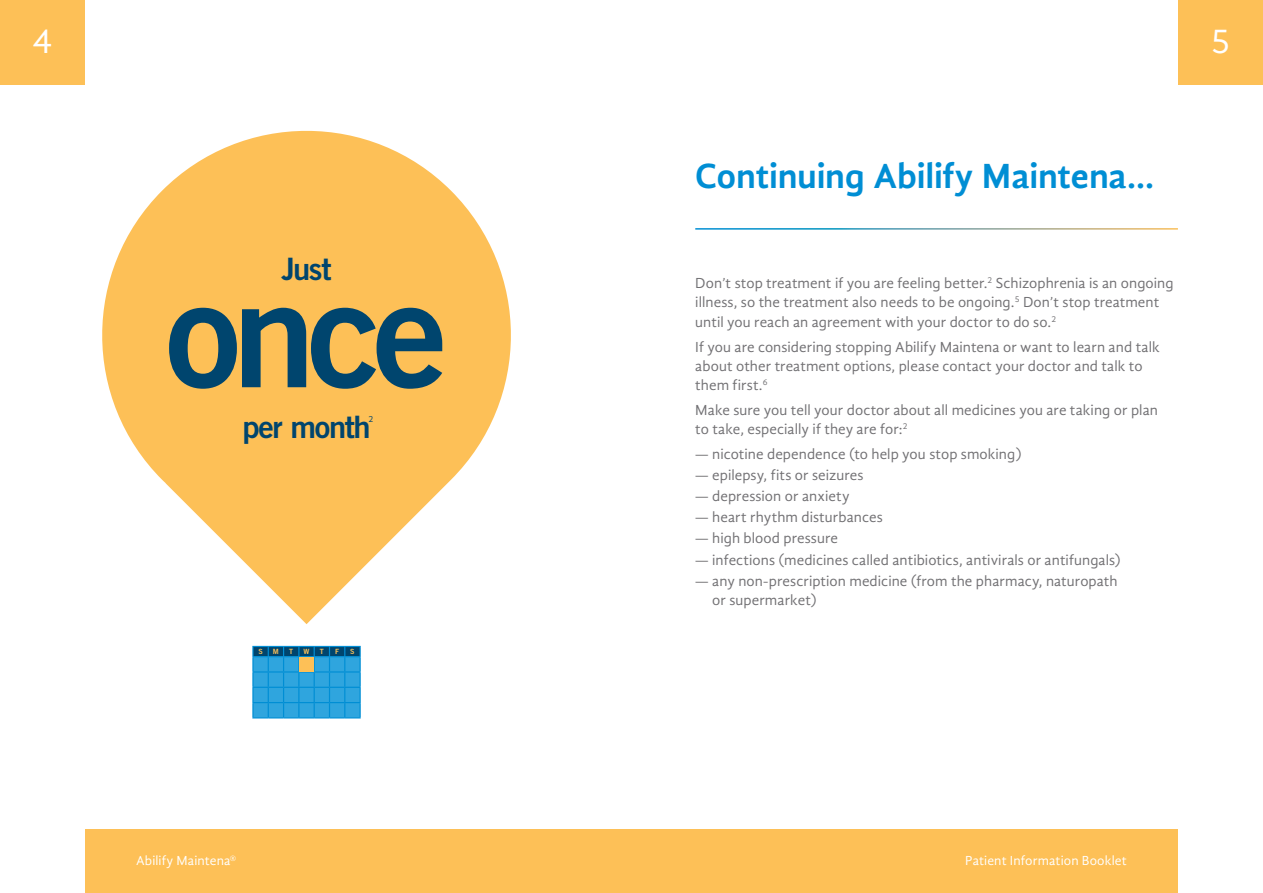
<style>
.page{position:relative;width:1263px;height:893px;background:#fff}
.page>*{position:absolute;margin:0;border:0;box-sizing:border-box;transform-origin:0 0}
.t1{font:150px "Trade Gothic LT Std Bd 2";color:#00456e}
.t2{font:700 36px "Gandhi Sans";letter-spacing:-.005em;color:#008ed4}
.t3{font:36px "Gandhi Sans";color:#fff}
.t4{font:30.9px "Trade Gothic LT Std Bd 2";letter-spacing:-.045em;color:#00456e}
.t5{font:15px/19px "Gandhi Sans";letter-spacing:.005em;color:#717073}
.t6{font:13.5px "Gandhi Sans";letter-spacing:.01em;color:#fff}
.t7{font:9px "Gandhi Sans";color:#00456e}
.t8{font:7.2px "Trade Gothic LT Std Bd 2";color:#fdc057}
</style>
<div class="page">
<div style="left:0;top:0;width:85px;height:85px;background:#fdc057"></div>
<div style="left:1178px;top:0;width:85px;height:85px;background:#fdc057"></div>
<div style="left:85px;top:829px;width:546px;height:64px;background:#fdc057"></div>
<div style="left:631px;top:829px;width:547px;height:64px;background:#fdc057"></div>
<svg style="left:102px;top:130px;width:409px;height:494px;fill:#fdc057"></svg>
<svg style="left:252px;top:646px;width:109px;height:72px"></svg>
<div style="left:299px;top:657px;width:15px;height:14px;background:#fdc057"></div>
<h2 class="t3" style="left:33px;top:21px;width:21px">4</h2>
<h2 class="t3" style="left:1210px;top:21px;width:21px">5</h2>
<h3 class="t4" style="left:281px;top:250px;width:52px">Just</h3>
<h1 class="t1" style="left:165px;top:241px;width:284px">once</h1>
<h3 class="t4" style="left:242px;top:408px;width:130px">per month</h3>
<p class="t7" style="left:369px;top:413px;width:6px">2</p>
<p class="t8" style="left:258px;top:647px;width:6px">S</p>
<p class="t8" style="left:273px;top:647px;width:7px">M</p>
<p class="t8" style="left:289px;top:647px;width:6px">T</p>
<p class="t8" style="left:304px;top:647px;width:7px">W</p>
<p class="t8" style="left:320px;top:647px;width:6px">T</p>
<p class="t8" style="left:335px;top:647px;width:6px">F</p>
<p class="t8" style="left:350px;top:647px;width:6px">S</p>
<h2 class="t2" style="left:695px;top:155px;width:460px">Continuing Abilify Maintena…</h2>
<p class="t5" style="left:695px;top:274px;width:480px">Don’t stop treatment if you are feeling better.<sup>2</sup> Schizophrenia is an ongoing illness, so the treatment also needs to be ongoing.<sup>5</sup> Don’t stop treatment until you reach an agreement with your doctor to do so.<sup>2</sup></p>
<p class="t5" style="left:695px;top:337px;width:466px">If you are considering stopping Abilify Maintena or want to learn and talk about other treatment options, please contact your doctor and talk to them first.<sup>6</sup></p>
<p class="t5" style="left:695px;top:400px;width:464px">Make sure you tell your doctor about all medicines you are taking or plan to take, especially if they are for:<sup>2</sup></p>
<p class="t5" style="left:695px;top:444px;width:328px">— nicotine dependence (to help you stop smoking)</p>
<p class="t5" style="left:695px;top:465px;width:170px">— epilepsy, fits or seizures</p>
<p class="t5" style="left:695px;top:486px;width:156px">— depression or anxiety</p>
<p class="t5" style="left:695px;top:508px;width:189px">— heart rhythm disturbances</p>
<p class="t5" style="left:695px;top:529px;width:144px">— high blood pressure</p>
<p class="t5" style="left:695px;top:550px;width:427px">— infections (medicines called antibiotics, antivirals or antifungals)</p>
<p class="t5" style="left:712px;top:571px;width:407px;text-indent:-17px">— any non-prescription medicine (from the pharmacy, naturopath or supermarket)</p>
<p class="t6" style="left:136px;top:853px;width:102px">Abilify Maintena<sup>®</sup></p>
<p class="t6" style="left:965px;top:853px;width:163px">Patient Information Booklet</p>
</div>
